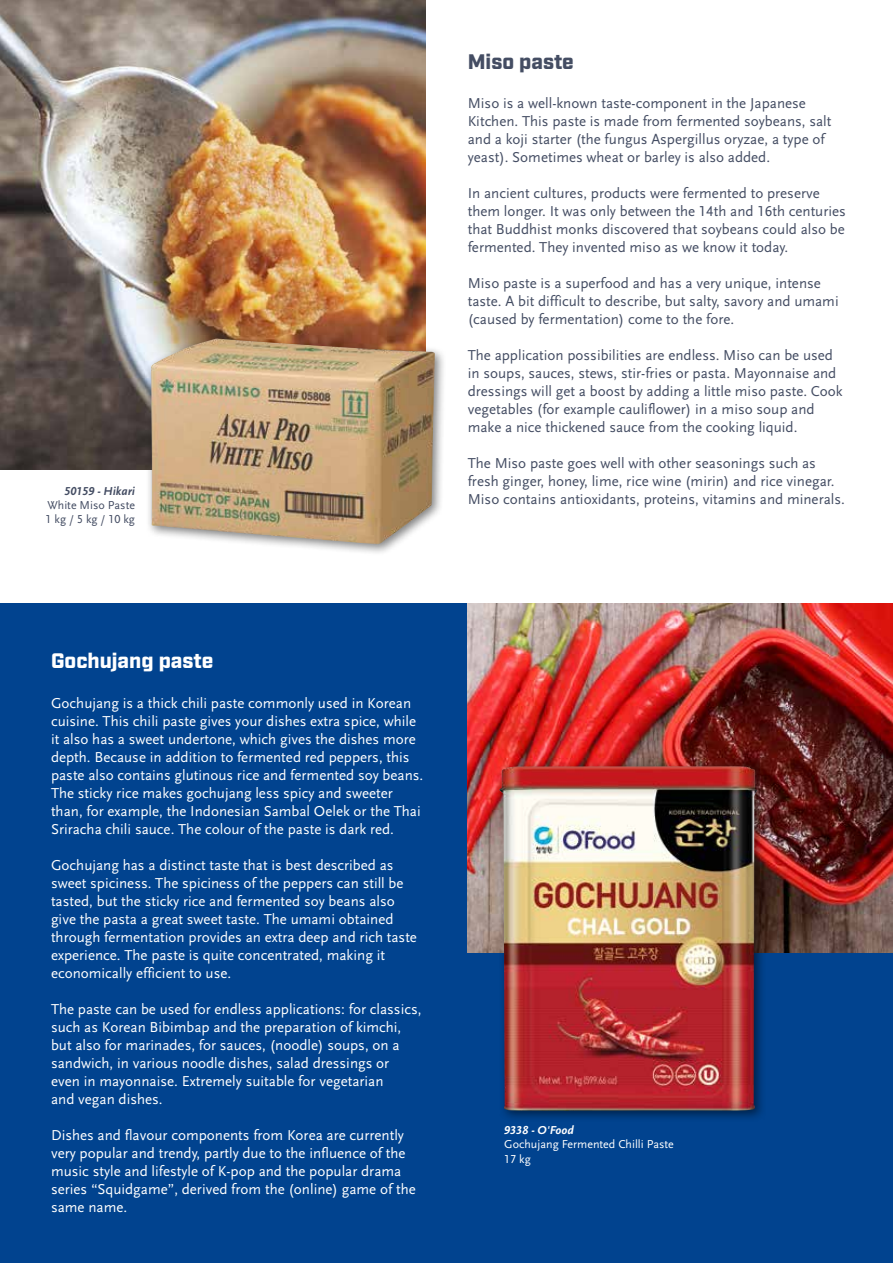
<style>
.page{position:relative;width:893px;height:1263px;background:#fff}
.page>*{position:absolute;margin:0;border:0;box-sizing:border-box;transform-origin:0 0}
.t1{font:900 21px "Industry";color:#fff}
.t2{font:900 21px "Industry";color:#444d63}
.t3{font:15px/18px "Scala Sans Regular LF";color:#fff}
.t4{font:15px/18px "Scala Sans Regular LF";color:#444d63}
.t5{font:12px/14.4px "Scala Sans Regular LF";color:#fff}
.t6{font:12px/14.4px "Scala Sans Regular LF";color:#444d63}
.t7{font:12px "Scala Sans Bold LF Italic";color:#444d63}
.t8{font:12px "Scala Sans Bold LF Italic";color:#fff}
</style>
<div class="page">
<div style="left:0;top:604px;width:893px;height:659px;background:#01438f"></div>
<img style="left:0;top:0;width:425px;height:469px">
<div style="left:145px;top:332px;width:302px;height:224px;background:#000;opacity:.5"></div>
<img style="left:151px;top:338px;width:284px;height:206px">
<img style="left:468px;top:604px;width:425px;height:349px">
<div style="left:494px;top:760px;width:274px;height:362px;background:#000;opacity:.5"></div>
<img style="left:499px;top:766px;width:258px;height:345px">
<p class="t7" style="left:64px;top:484px;width:72px">50159 - Hikari</p>
<p class="t6" style="left:46px;top:498px;width:91px">White Miso Paste<br>1 kg / 5 kg / 10 kg</p>
<h1 class="t2" style="left:468px;top:49px;width:108px">Miso paste</h1>
<p class="t4" style="left:468px;top:95px;width:365px">Miso is a well-known taste-component in the Japanese Kitchen. This paste is made from fermented soybeans, salt and a koji starter (the fungus Aspergillus oryzae, a type of yeast). Sometimes wheat or barley is also added.</p>
<p class="t4" style="left:468px;top:185px;width:380px">In ancient cultures, products were fermented to preserve them longer. It was only between the 14th and 16th centuries that Buddhist monks discovered that soybeans could also be fermented. They invented miso as we know it today.</p>
<p class="t4" style="left:468px;top:275px;width:372px">Miso paste is a superfood and has a very unique, intense taste. A bit difficult to describe, but salty, savory and umami (caused by fermentation) come to the fore.</p>
<p class="t4" style="left:468px;top:347px;width:376px">The application possibilities are endless. Miso can be used in soups, sauces, stews, stir-fries or pasta. Mayonnaise and dressings will get a boost by adding a little miso paste. Cook vegetables (for example cauliflower) in a miso soup and make a nice thickened sauce from the cooking liquid.</p>
<p class="t4" style="left:468px;top:455px;width:379px">The Miso paste goes well with other seasonings such as fresh ginger, honey, lime, rice wine (mirin) and rice vinegar.<br>Miso contains antioxidants, proteins, vitamins and minerals.</p>
<h1 class="t1" style="left:51px;top:648px;width:164px">Gochujang paste</h1>
<p class="t3" style="left:51px;top:694px;width:374px">Gochujang is a thick chili paste commonly used in Korean cuisine. This chili paste gives your dishes extra spice, while it also has a sweet undertone, which gives the dishes more depth. Because in addition to fermented red peppers, this paste also contains glutinous rice and fermented soy beans.<br>The sticky rice makes gochujang less spicy and sweeter than, for example, the Indonesian Sambal Oelek or the Thai Sriracha chili sauce. The colour of the paste is dark red.</p>
<p class="t3" style="left:51px;top:856px;width:367px">Gochujang has a distinct taste that is best described as sweet spiciness. The spiciness of the peppers can still be tasted, but the sticky rice and fermented soy beans also give the pasta a great sweet taste. The umami obtained through fermentation provides an extra deep and rich taste experience. The paste is quite concentrated, making it economically efficient to use.</p>
<p class="t3" style="left:51px;top:1000px;width:372px">The paste can be used for endless applications: for classics, such as Korean Bibimbap and the preparation of kimchi, but also for marinades, for sauces, (noodle) soups, on a sandwich, in various noodle dishes, salad dressings or even in mayonnaise. Extremely suitable for vegetarian<br>and vegan dishes.</p>
<p class="t3" style="left:51px;top:1126px;width:366px">Dishes and flavour components from Korea are currently very popular and trendy, partly due to the influence of the music style and lifestyle of K-pop and the popular drama series “Squidgame”, derived from the (online) game of the same name.</p>
<p class="t8" style="left:504px;top:1123px;width:71px">9338 - O’Food</p>
<p class="t5" style="left:504px;top:1137px;width:171px">Gochujang Fermented Chilli Paste<br>17 kg</p>
</div>
